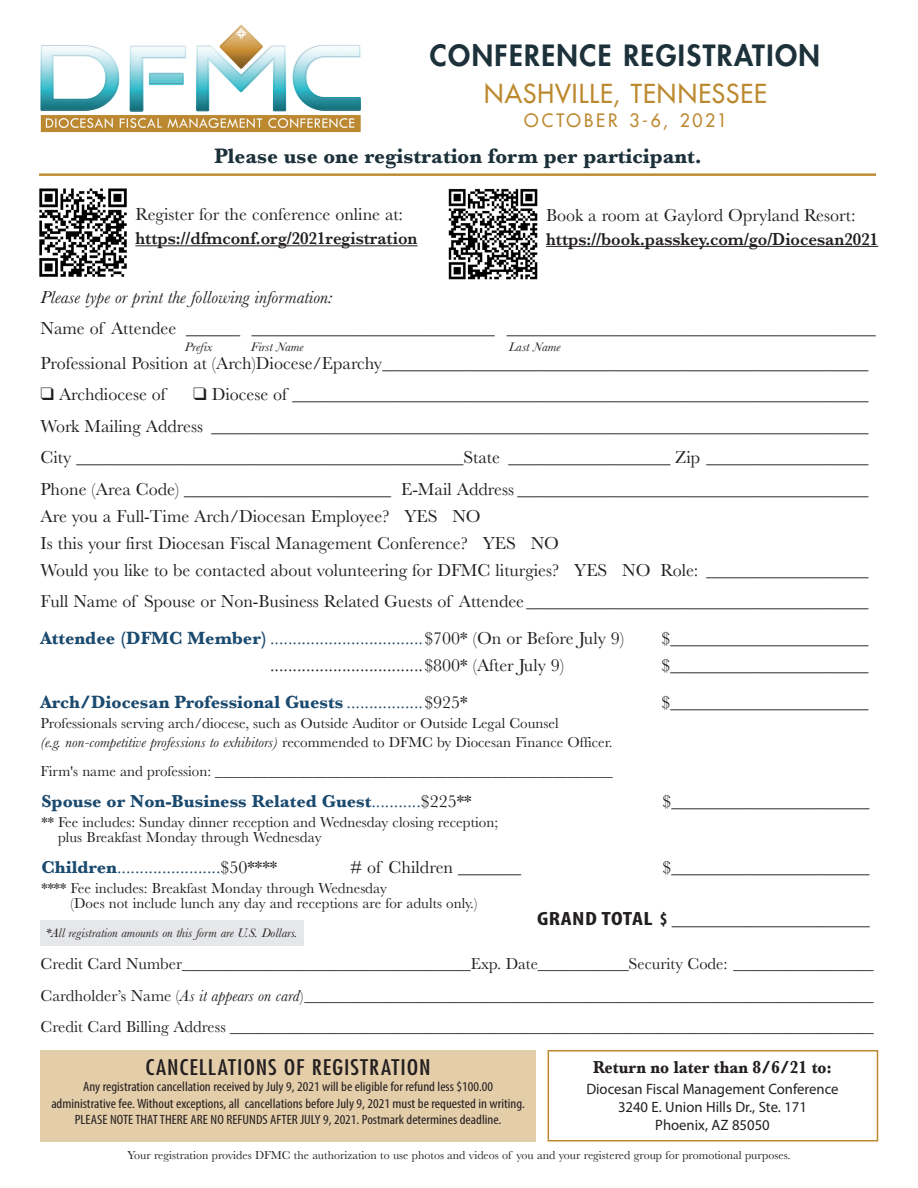
<style>
.page{position:relative;width:918px;height:1188px;background:#fff}
.page>*{position:absolute;margin:0;border:0;box-sizing:border-box;transform-origin:0 0}
.t1{font:800 28.5px "Futura";letter-spacing:.05em;color:#1d313b}
.t2{font:25.5px "Futura";letter-spacing:.04em;color:#bc8930}
.t3{font:700 21.6px "Baskerville";color:#1d313b}
.t4{font:condensed 21px "Futura";letter-spacing:.035em;color:#231f20;scale:1.16 1}
.t5{font:700 18.3px "Baskerville";color:#1b4a6f}
.t6{font:18px "Baskerville";color:#231f20}
.t7{font:600 18px/24px "Baskerville";color:#231f20;scale:.94 1}
.t8{font:18px "Baskerville";color:#1b4a6f}
.t9{font:700 18px "Baskerville";color:#1b4a6f}
.t10{font:italic 18px "Baskerville";color:#231f20;scale:1.04 1}
.t11{font:700 condensed 18px "Myriad Pro";color:#231f20}
.t12{font:700 18px "Baskerville";color:#231f20;scale:.89 1}
.t13{font:18px "Futura";letter-spacing:.155em;color:#bc8930}
.t14{font:16.5px "Baskerville";color:#231f20}
.t15{font:15px/15px "Baskerville";color:#231f20}
.t16{font:15px "Myriad Pro";color:#231f20}
.t17{font:condensed 13.5px/16.5px "Myriad Pro";color:#231f20;text-align:center;scale:1.08 1}
.t18{font:italic 12.9px "Baskerville";color:#231f20}
.t19{font:italic 12.75px "Baskerville";color:#231f20;scale:1.07 1}
.t20{font:12px "Baskerville";color:#231f20}
.s1{font-weight:400}
.s2{font-weight:700;font-size:18.3px}
.s3{color:#231f20}
.s4{font-weight:400;font-size:18px}
.s5{font-weight:400;font-size:18px;color:#231f20}
.s6{font-style:italic}
.s7{font-weight:400;color:#231f20}
.s8{font-weight:700}
.s9{font-size:19.2px}
</style>
<div class="page">
<div style="left:548px;top:1050px;width:330px;height:92px;border:2px solid #bc8930"></div>
<img style="left:40px;top:25px;width:321px;height:108px">
<div style="left:40px;top:1050px;width:496px;height:92px;background:#e4cda9"></div>
<div style="left:40px;top:921px;width:264px;height:25px;background:#e6e7e9"></div>
<img style="left:448px;top:188px;width:90px;height:92px">
<img style="left:39px;top:188px;width:88px;height:89px">
<hr style="left:39px;top:173px;width:837px;height:3px;background:#bc8930">
<hr style="left:546px;top:246px;width:332px;height:1px;background:#231f20">
<hr style="left:135px;top:245px;width:283px;height:1px;background:#231f20">
<p class="t1" style="left:430px;top:37px;width:391px">CONFERENCE REGISTRATION</p>
<p class="t2" style="left:484px;top:77px;width:284px">NASHVILLE, TENNESSEE</p>
<p class="t13" style="left:524px;top:108px;width:204px">OCTOBER 3-6, 2021</p>
<p class="t3" style="left:215px;top:141px;width:489px">Please use one registration form per participant.</p>
<p class="t7" style="left:135px;top:202px;width:302px"><span class="s1">Register for the conference online at: </span>https://dfmconf.org/2021registration</p>
<p class="t7" style="left:546px;top:203px;width:355px"><span class="s1">Book a room at Gaylord Opryland Resort: </span>https://book.passkey.com/go/Diocesan2021</p>
<p class="t10" style="left:40px;top:285px;width:283px">Please type or print the following information:</p>
<p class="t6" style="left:40px;top:317px;width:837px">Name of Attendee ______ ___________________________ _________________________________________</p>
<p class="t6" style="left:40px;top:351px;width:829px">Professional Position at (Arch)Diocese/Eparchy______________________________________________________</p>
<p class="t6" style="left:40px;top:383px;width:127px">❑ Archdiocese of</p>
<p class="t6" style="left:193px;top:383px;width:677px">❑ Diocese of ________________________________________________________________</p>
<p class="t6" style="left:40px;top:414px;width:830px">Work Mailing Address _________________________________________________________________________</p>
<p class="t6" style="left:40px;top:446px;width:830px">City ___________________________________________State __________________ Zip __________________</p>
<p class="t6" style="left:40px;top:477px;width:829px">Phone (Area Code) _______________________ E-Mail Address _______________________________________</p>
<p class="t6" style="left:40px;top:504px;width:442px">Are you a Full-Time Arch/Diocesan Employee? YES NO</p>
<p class="t6" style="left:40px;top:531px;width:520px">Is this your first Diocesan Fiscal Management Conference? YES NO</p>
<p class="t6" style="left:40px;top:558px;width:830px">Would you like to be contacted about volunteering for DFMC liturgies? YES NO Role: __________________</p>
<p class="t6" style="left:40px;top:590px;width:829px">Full Name of Spouse or Non-Business Related Guests of Attendee ______________________________________</p>
<p class="t19" style="left:185px;top:338px;width:27px">Prefix</p>
<p class="t19" style="left:251px;top:338px;width:51px">First Name</p>
<p class="t19" style="left:509px;top:338px;width:50px">Last Name</p>
<p class="t8" style="left:40px;top:627px;width:585px"><span class="s2">Attendee (DFMC Member)</span> ..................................<span class="s3">$700* (On or Before July 9)</span></p>
<p class="t6" style="left:662px;top:627px;width:208px">$______________________</p>
<p class="t6" style="left:270px;top:654px;width:296px">..................................$800* (After July 9)</p>
<p class="t6" style="left:662px;top:654px;width:208px">$______________________</p>
<p class="t5" style="left:40px;top:690px;width:429px">Arch/Diocesan Professional Guests <span class="s4">.................</span><span class="s5">$925*</span></p>
<p class="t6" style="left:662px;top:691px;width:208px">$______________________</p>
<p class="t15" style="left:40px;top:713px;width:574px;line-height:19.5px">Professionals serving arch/diocese, such as Outside Auditor or Outside Legal Counsel<br><span class="s6">(e.g. non-competitive professions to exhibitors)</span> recommended to DFMC by Diocesan Finance Officer.</p>
<p class="t15" style="left:40px;top:764px;width:574px">Firm's name and profession: _____________________________________________________</p>
<p class="t9" style="left:41px;top:789px;width:432px">Spouse or Non-Business Related Guest<span class="s1">...........</span><span class="s7">$225**</span></p>
<p class="t6" style="left:662px;top:790px;width:208px">$______________________</p>
<p class="t15" style="left:58px;top:815px;width:442px;text-indent:-17px">** Fee includes: Sunday dinner reception and Wednesday closing reception; plus Breakfast Monday through Wednesday</p>
<p class="t8" style="left:41px;top:856px;width:237px"><span class="s8">Children</span>.......................<span class="s3">$50****</span></p>
<p class="t6" style="left:350px;top:856px;width:172px"># of Children _______</p>
<p class="t6" style="left:662px;top:856px;width:209px">$______________________</p>
<p class="t15" style="left:71px;top:881px;width:408px;text-indent:-29px">**** Fee includes: Breakfast Monday through Wednesday<br>(Does not include lunch any day and receptions are for adults only.)</p>
<p class="t11" style="left:537px;top:909px;width:334px"><span class="s9">GRAND TOTAL</span> $ ______________________</p>
<p class="t14" style="left:40px;top:954px;width:835px">Credit Card Number___________________________________Exp. Date___________Security Code: _________________</p>
<p class="t14" style="left:40px;top:985px;width:835px">Cardholder’s Name (<span class="s6">As it appears on card</span>)_____________________________________________________________________</p>
<p class="t14" style="left:40px;top:1017px;width:835px">Credit Card Billing Address ______________________________________________________________________________</p>
<p class="t18" style="left:45px;top:924px;width:254px">*All registration amounts on this form are U.S. Dollars.</p>
<p class="t4" style="left:146px;top:1054px;width:247px">CANCELLATIONS OF REGISTRATION</p>
<p class="t17" style="left:51px;top:1078px;width:440px">Any registration cancellation received by July 9, 2021 will be eligible for refund less $100.00 administrative fee. Without exceptions, all cancellations before July 9, 2021 must be requested in writing.<br>PLEASE NOTE THAT THERE ARE NO REFUNDS AFTER JULY 9, 2021. Postmark determines deadline.</p>
<p class="t12" style="left:593px;top:1055px;width:270px">Return no later than 8/6/21 to:</p>
<p class="t16" style="left:586px;top:1081px;width:254px">Diocesan Fiscal Management Conference</p>
<p class="t16" style="left:618px;top:1099px;width:190px">3240 E. Union Hills Dr., Ste. 171</p>
<p class="t16" style="left:655px;top:1117px;width:116px">Phoenix, AZ 85050</p>
<p class="t20" style="left:127px;top:1147px;width:665px">Your registration provides DFMC the authorization to use photos and videos of you and your registered group for promotional purposes.</p>
</div>
